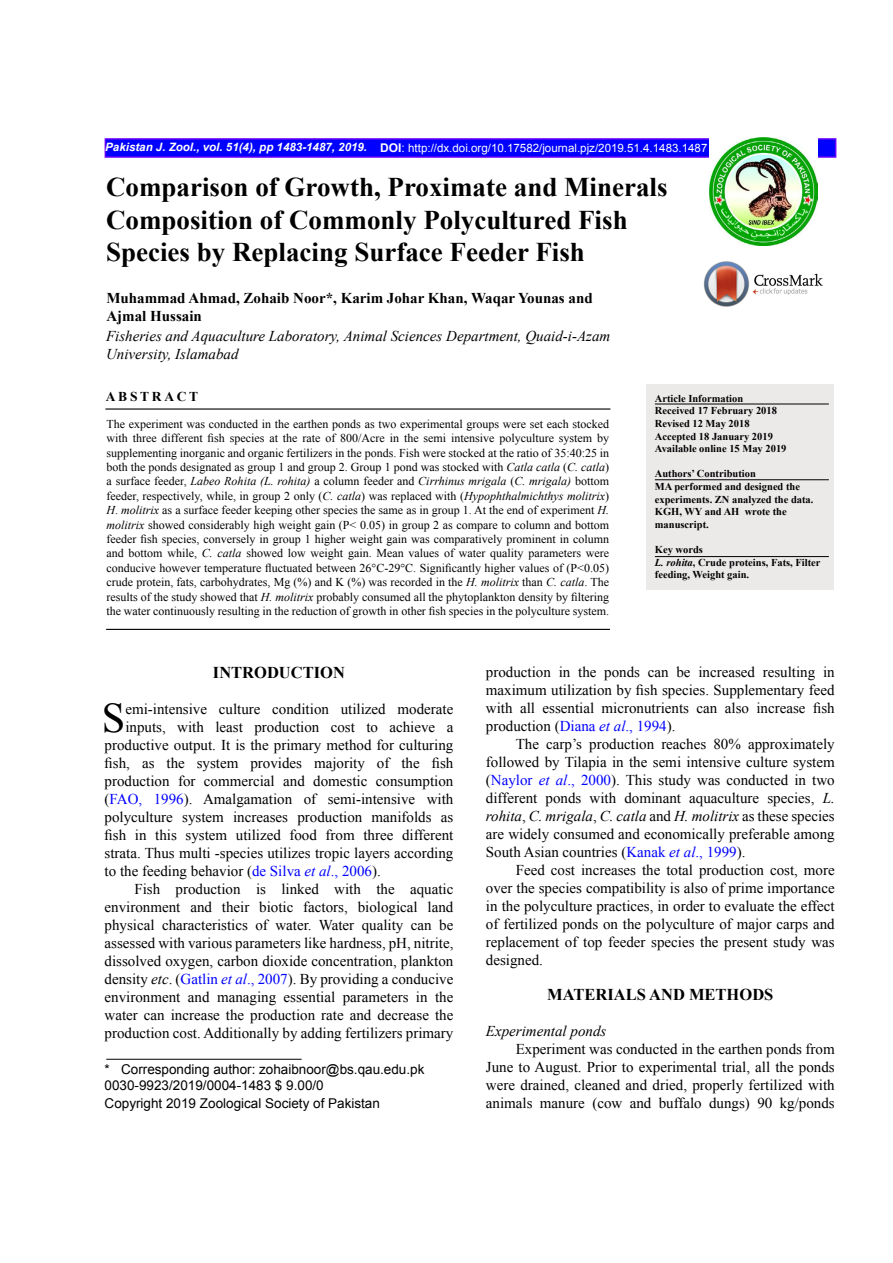
<style>
.page{position:relative;width:893px;height:1263px;background:#fff}
.page>*{position:absolute;margin:0;border:0;box-sizing:border-box;transform-origin:0 0}
.t1{font:42.15px "Times New Roman";color:#000}
.t2{font:700 27px/32.4px "Times New Roman";color:#000}
.t3{font:700 16.5px "Times New Roman";color:#000}
.t4{font:15px/18px "Times New Roman";color:#000;text-align:justify}
.t5{font:italic 15px/18px "Times New Roman";color:#000}
.t6{font:700 15px/18px "Times New Roman";color:#000}
.t7{font:13.5px/16.2px "Arial";color:#000}
.t8{font:700 13.5px "Times New Roman";letter-spacing:.2em;color:#000}
.t9{font:12px/14.4px "Times New Roman";color:#000;text-align:justify}
.t10{font:11.55px "Arial";color:#fff}
.t11{font:700 10.5px/12.6px "Times New Roman";color:#000}
.s1{font-weight:700;font-style:italic}
.s2{font-weight:700;font-size:12px}
.s3{font-size:12px}
.s4{font-style:italic}
.s5{color:#00f}
.s6{font-style:italic;color:#00f}
</style>
<div class="page">
<img style="left:703px;top:261px;width:120px;height:45px">
<div style="left:105px;top:138px;width:731px;height:20px;background:#00f;border:2px solid #60f"></div>
<img style="left:709px;top:138px;width:108px;height:108px">
<div style="left:646px;top:385px;width:187px;height:205px;background:#ece9e9"></div>
<hr style="left:655px;top:479px;width:174px;height:1px;background:#000">
<hr style="left:105px;top:408px;width:505px;height:2px;background:#000">
<hr style="left:106px;top:629px;width:504px;height:1px;background:#000">
<hr style="left:655px;top:404px;width:174px;height:1px;background:#000">
<hr style="left:106px;top:1059px;width:196px;height:1px;background:#000">
<hr style="left:655px;top:556px;width:174px;height:1px;background:#000">
<p class="t10" style="left:105px;top:140px;width:604px"><span class="s1">Pakistan J. Zool., vol. 51(4), pp 1483-1487, 2019.</span> <span class="s2">DOI</span><span class="s3">:</span> http://dx.doi.org/10.17582/journal.pjz/2019.51.4.1483.1487</p>
<h2 class="t2" style="left:106px;top:171px;width:563px">Comparison of Growth, Proximate and Minerals<br>Composition of Commonly Polycultured Fish<br>Species by Replacing Surface Feeder Fish</h2>
<p class="t6" style="left:106px;top:289px;width:488px">Muhammad Ahmad, Zohaib Noor*, Karim Johar Khan, Waqar Younas and<br>Ajmal Hussain</p>
<p class="t5" style="left:106px;top:326px;width:506px">Fisheries and Aquaculture Laboratory, Animal Sciences Department, Quaid-i-Azam<br>University, Islamabad</p>
<p class="t11" style="left:655px;top:392px;width:133px">Article Information<br>Received 17 February 2018<br>Revised 12 May 2018<br>Accepted 18 January 2019<br>Available online 15 May 2019</p>
<p class="t11" style="left:655px;top:467px;width:160px">Authors’ Contribution<br>MA performed and designed the experiments. ZN analyzed the data.<br>KGH, WY and AH wrote the manuscript.</p>
<p class="t11" style="left:655px;top:543px;width:167px">Key words<br><span class="s4">L. rohita</span>, Crude proteins, Fats, Filter feeding, Weight gain.</p>
<p class="t8" style="left:106px;top:387px;width:94px">ABSTRACT</p>
<p class="t9" style="left:107px;top:416px;width:504px">The experiment was conducted in the earthen ponds as two experimental groups were set each stocked with three different fish species at the rate of 800/Acre in the semi intensive polyculture system by supplementing inorganic and organic fertilizers in the ponds. Fish were stocked at the ratio of 35:40:25 in both the ponds designated as group 1 and group 2. Group 1 pond was stocked with <span class="s4">Catla catla</span> (<span class="s4">C. catla</span>) a surface feeder, <span class="s4">Labeo Rohita (L. rohita)</span> a column feeder and <span class="s4">Cirrhinus mrigala</span> (<span class="s4">C. mrigala)</span> bottom feeder, respectively, while, in group 2 only (<span class="s4">C. catla</span>) was replaced with (<span class="s4">Hypophthalmichthys molitrix</span>)<br><span class="s4">H</span>. <span class="s4">molitrix</span> as a surface feeder keeping other species the same as in group 1. At the end of experiment <span class="s4">H. molitrix</span> showed considerably high weight gain (P&lt; 0.05) in group 2 as compare to column and bottom feeder fish species, conversely in group 1 higher weight gain was comparatively prominent in column and bottom while, <span class="s4">C. catla</span> showed low weight gain. Mean values of water quality parameters were conducive however temperature fluctuated between 26°C-29°C. Significantly higher values of (P&lt;0.05) crude protein, fats, carbohydrates, Mg (%) and K (%) was recorded in the <span class="s4">H. molitrix</span> than <span class="s4">C. catla</span>. The results of the study showed that <span class="s4">H. molitrix</span> probably consumed all the phytoplankton density by filtering the water continuously resulting in the reduction of growth in other fish species in the polyculture system.</p>
<p class="t3" style="left:213px;top:661px;width:133px">INTRODUCTION</p>
<h1 class="t1" style="left:102px;top:689px;width:25px">S</h1>
<p class="t4" style="left:125px;top:699px;width:329px">emi-intensive culture condition utilized moderate</p>
<p class="t4" style="left:125px;top:717px;width:329px">inputs, with least production cost to achieve a</p>
<p class="t4" style="left:105px;top:735px;width:350px">productive output. It is the primary method for culturing</p>
<p class="t4" style="left:105px;top:753px;width:350px">fish, as the system provides majority of the fish</p>
<p class="t4" style="left:105px;top:771px;width:350px">production for commercial and domestic consumption</p>
<p class="t4" style="left:105px;top:789px;width:350px">(<span class="s5">FAO, 1996</span>). Amalgamation of semi-intensive with</p>
<p class="t4" style="left:105px;top:807px;width:350px">polyculture system increases production manifolds as</p>
<p class="t4" style="left:105px;top:825px;width:350px">fish in this system utilized food from three different</p>
<p class="t4" style="left:105px;top:843px;width:350px">strata. Thus multi -species utilizes tropic layers according</p>
<p class="t4" style="left:105px;top:861px;width:278px">to the feeding behavior (<span class="s5">de Silva</span> <span class="s6">et al</span><span class="s5">., 2006</span>).</p>
<p class="t4" style="left:134px;top:879px;width:321px">Fish production is linked with the aquatic</p>
<p class="t4" style="left:105px;top:897px;width:350px">environment and their biotic factors, biological land</p>
<p class="t4" style="left:105px;top:915px;width:350px">physical characteristics of water. Water quality can be</p>
<p class="t4" style="left:105px;top:933px;width:350px">assessed with various parameters like hardness, pH, nitrite,</p>
<p class="t4" style="left:105px;top:951px;width:350px">dissolved oxygen, carbon dioxide concentration, plankton</p>
<p class="t4" style="left:105px;top:969px;width:350px">density <span class="s4">etc</span>. (<span class="s5">Gatlin</span> <span class="s6">et al</span><span class="s5">., 2007</span>). By providing a conducive</p>
<p class="t4" style="left:105px;top:987px;width:350px">environment and managing essential parameters in the</p>
<p class="t4" style="left:105px;top:1005px;width:350px">water can increase the production rate and decrease the</p>
<p class="t4" style="left:105px;top:1023px;width:350px">production cost. Additionally by adding fertilizers primary</p>
<p class="t7" style="left:105px;top:1061px;width:321px">* Corresponding author: zohaibnoor@bs.qau.edu.pk<br>0030-9923/2019/0004-1483 $ 9.00/0</p>
<p class="t7" style="left:105px;top:1095px;width:277px">Copyright 2019 Zoological Society of Pakistan</p>
<p class="t4" style="left:486px;top:663px;width:350px">production in the ponds can be increased resulting in maximum utilization by fish species. Supplementary feed with all essential micronutrients can also increase fish production (<span class="s5">Diana</span> <span class="s6">et al</span><span class="s5">., 1994</span>).</p>
<p class="t4" style="left:486px;top:735px;width:350px;text-indent:30px">The carp’s production reaches 80% approximately followed by Tilapia in the semi intensive culture system (<span class="s5">Naylor</span> <span class="s6">et al</span><span class="s5">., 2000</span>). This study was conducted in two different ponds with dominant aquaculture species, <span class="s4">L. rohita</span>, <span class="s4">C. mrigala</span>, <span class="s4">C. catla</span> and <span class="s4">H. molitrix</span> as these species are widely consumed and economically preferable among South Asian countries (<span class="s5">Kanak</span> <span class="s6">et al</span><span class="s5">., 1999</span>).</p>
<p class="t4" style="left:486px;top:861px;width:350px;text-indent:30px">Feed cost increases the total production cost, more over the species compatibility is also of prime importance in the polyculture practices, in order to evaluate the effect of fertilized ponds on the polyculture of major carps and replacement of top feeder species the present study was designed.</p>
<p class="t3" style="left:547px;top:982px;width:228px">MATERIALS AND METHODS</p>
<p class="t5" style="left:486px;top:1021px;width:122px">Experimental ponds</p>
<p class="t4" style="left:486px;top:1039px;width:350px;text-indent:30px">Experiment was conducted in the earthen ponds from June to August. Prior to experimental trial, all the ponds were drained, cleaned and dried, properly fertilized with animals manure (cow and buffalo dungs) 90 kg/ponds</p>
</div>
